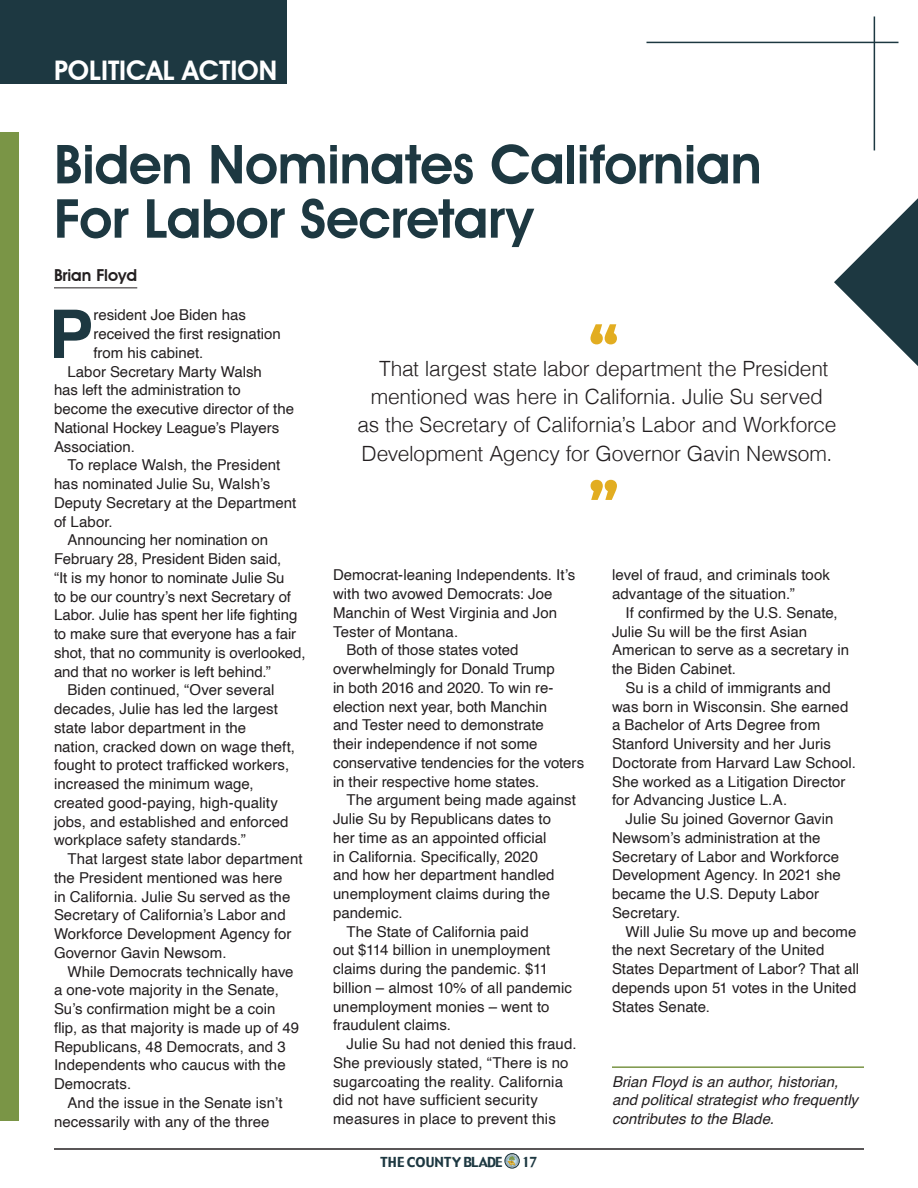
<style>
.page{position:relative;width:918px;height:1188px;background:#fff}
.page>*{position:absolute;margin:0;border:0;box-sizing:border-box;transform-origin:0 0}
.First_graph{font:700 67.05px "Helvetica";color:#1d3841}
.Large_headline{font:600 54px/54.3px "Avant Garde IT Cby BT";letter-spacing:-.01em;color:#1d3841}
.Text{font:800 54px "Montserrat";color:#e2ad21}
.Subhead{font:600 27px "Avant Garde IT Cby BT";color:#fff}
.Text-2{font:300 21px/28.2px "Helvetica";letter-spacing:-.015em;color:#231f20;text-align:center}
.Byline{font:600 16.5px "Avant Garde IT Cby BT";color:#231f20}
.Text-3{font:15px/18.8px "Helvetica";letter-spacing:.005em;color:#231f20}
.Text-4{font:italic 15px/18.8px "Helvetica";color:#231f20}
.First_graph-2{font:15px/18.8px "Helvetica";color:#231f20}
.t1{font:13.5px "Gadget";letter-spacing:.01em;color:#1d3841}
</style>
<div class="page">
<img style="left:505px;top:1154px;width:14px;height:14px;border-radius:7px">
<div style="left:505px;top:1153px;width:14px;height:15px;border:1px solid #1d3841;border-radius:50%"></div>
<hr style="left:54px;top:1148px;width:810px;height:2px;background:#231f20">
<hr style="left:54px;top:287px;width:83px;height:1px;background:#231f20">
<hr style="left:612px;top:1066px;width:252px;height:2px;background:#7a9546">
<div style="left:0;top:0;width:286px;height:84px;background:#1d3841"></div>
<svg style="left:834px;top:198px;width:84px;height:168px"></svg>
<div style="left:0;top:132px;width:18px;height:988px;background:#7a9546"></div>
<hr style="left:646px;top:42px;width:252px;height:1px;background:#1d3841">
<hr style="left:874px;top:16px;width:1px;height:134px;background:#1d3841">
<p class="Subhead" style="left:54px;top:54px;width:225px">POLITICAL ACTION</p>
<p class="Large_headline" style="left:54px;top:137px;width:709px">Biden Nominates Californian<br>For Labor Secretary</p>
<p class="Byline" style="left:54px;top:266px;width:85px">Brian Floyd</p>
<p class="First_graph" style="left:49px;top:293px;width:46px">P</p>
<p class="First_graph-2" style="left:93px;top:306px;width:189px">resident Joe Biden has received the first resignation from his cabinet.</p>
<p class="Text-3" style="left:54px;top:363px;width:242px;text-indent:14px">Labor Secretary Marty Walsh<br>has left the administration to become the executive director of the<br>National Hockey League’s Players<br>Association.</p>
<p class="Text-3" style="left:54px;top:456px;width:244px;text-indent:14px">To replace Walsh, the President has nominated Julie Su, Walsh’s<br>Deputy Secretary at the Department of Labor.</p>
<p class="Text-3" style="left:54px;top:531px;width:253px;text-indent:14px">Announcing her nomination on February 28, President Biden said,<br>“It is my honor to nominate Julie Su<br>to be our country’s next Secretary of Labor. Julie has spent her life fighting to make sure that everyone has a fair shot, that no community is overlooked, and that no worker is left behind.”</p>
<p class="Text-3" style="left:54px;top:681px;width:243px;text-indent:14px">Biden continued, “Over several decades, Julie has led the largest state labor department in the nation, cracked down on wage theft, fought to protect trafficked workers, increased the minimum wage, created good-paying, high-quality jobs, and established and enforced workplace safety standards.”</p>
<p class="Text-3" style="left:54px;top:850px;width:250px;text-indent:14px">That largest state labor department the President mentioned was here<br>in California. Julie Su served as the Secretary of California’s Labor and Workforce Development Agency for Governor Gavin Newsom.</p>
<p class="Text-3" style="left:54px;top:963px;width:247px;text-indent:14px">While Democrats technically have a one-vote majority in the Senate,<br>Su’s confirmation might be a coin flip, as that majority is made up of 49<br>Republicans, 48 Democrats, and 3<br>Independents who caucus with the<br>Democrats.</p>
<p class="Text-3" style="left:54px;top:1094px;width:230px;text-indent:14px">And the issue in the Senate isn’t necessarily with any of the three</p>
<p class="Text" style="left:589px;top:306px;width:31px">“</p>
<p class="Text-2" style="left:379px;top:353px;width:451px">That largest state labor department the President</p>
<p class="Text-2" style="left:357px;top:381px;width:481px">mentioned was here in California. Julie Su served as the Secretary of California’s Labor and Workforce<br>Development Agency for Governor Gavin Newsom.</p>
<p class="Text" style="left:589px;top:462px;width:31px">”</p>
<p class="Text-3" style="left:612px;top:566px;width:220px">level of fraud, and criminals took advantage of the situation.”</p>
<p class="Text-3" style="left:612px;top:604px;width:239px;text-indent:14px">If confirmed by the U.S. Senate,<br>Julie Su will be the first Asian<br>American to serve as a secretary in the Biden Cabinet.</p>
<p class="Text-3" style="left:612px;top:679px;width:245px;text-indent:14px">Su is a child of immigrants and was born in Wisconsin. She earned a Bachelor of Arts Degree from<br>Stanford University and her Juris<br>Doctorate from Harvard Law School.<br>She worked as a Litigation Director for Advancing Justice L.A.</p>
<p class="Text-3" style="left:612px;top:810px;width:230px;text-indent:14px">Julie Su joined Governor Gavin<br>Newsom’s administration at the<br>Secretary of Labor and Workforce<br>Development Agency. In 2021 she became the U.S. Deputy Labor<br>Secretary.</p>
<p class="Text-3" style="left:612px;top:923px;width:249px;text-indent:14px">Will Julie Su move up and become the next Secretary of the United<br>States Department of Labor? That all depends upon 51 votes in the United<br>States Senate.</p>
<p class="Text-3" style="left:333px;top:566px;width:244px">Democrat-leaning Independents. It’s with two avowed Democrats: Joe<br>Manchin of West Virginia and Jon<br>Tester of Montana.</p>
<p class="Text-3" style="left:333px;top:641px;width:253px;text-indent:14px">Both of those states voted overwhelmingly for Donald Trump<br>in both 2016 and 2020. To win re&shy;election next year, both Manchin<br>and Tester need to demonstrate<br>their independence if not some conservative tendencies for the voters in their respective home states.</p>
<p class="Text-3" style="left:333px;top:791px;width:244px;text-indent:14px">The argument being made against<br>Julie Su by Republicans dates to her time as an appointed official<br>in California. Specifically, 2020<br>and how her department handled unemployment claims during the pandemic.</p>
<p class="Text-3" style="left:333px;top:923px;width:241px;text-indent:14px">The State of California paid<br>out $114 billion in unemployment claims during the pandemic. $11 billion – almost 10% of all pandemic unemployment monies – went to fraudulent claims.</p>
<p class="Text-3" style="left:333px;top:1035px;width:245px;text-indent:14px">Julie Su had not denied this fraud.<br>She previously stated, “There is no sugarcoating the reality. California did not have sufficient security measures in place to prevent this</p>
<p class="Text-4" style="left:612px;top:1072px;width:248px">Brian Floyd is an author, historian, and political strategist who frequently contributes to the Blade.</p>
<p class="t1" style="left:381px;top:1153px;width:123px">THE COUNTY BLADE</p>
<p class="t1" style="left:522px;top:1153px;width:17px">17</p>
</div>
